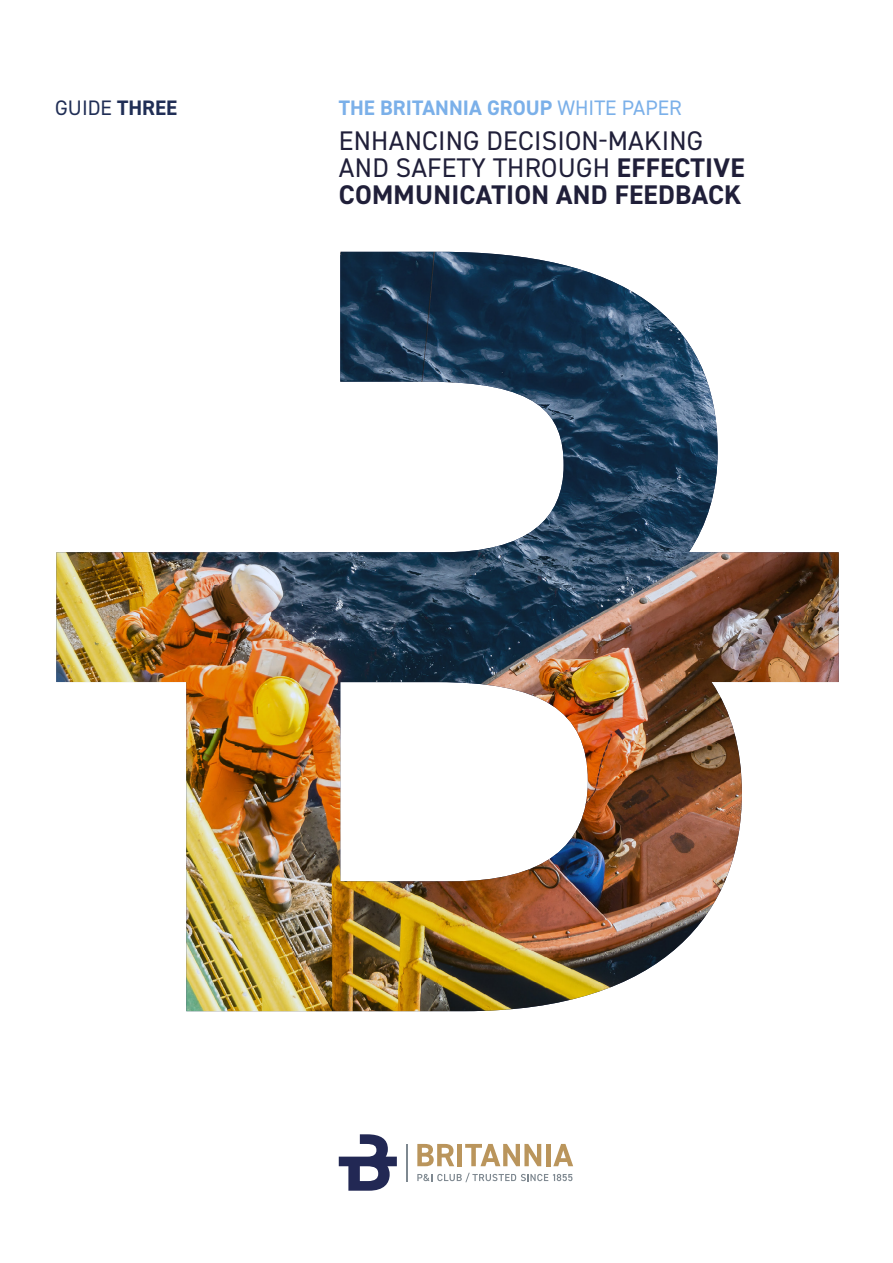
<style>
.page{position:relative;width:893px;height:1263px;background:#fff}
.page>*{position:absolute;margin:0;border:0;box-sizing:border-box;transform-origin:0 0}
.t1{font:27px/27px "DIN2014";letter-spacing:.01em;color:#201f39}
.t2{font:700 21px "DIN2014";color:#7bb0e9}
.t3{font:21px "DIN2014";color:#202e55}
.s1{font-weight:700}
.s2{font-weight:400}
</style>
<div class="page">
<svg style="left:339px;top:1134px;width:58px;height:57px"></svg>
<svg style="left:417px;top:1144px;width:37px;height:22px"></svg>
<hr style="left:458px;top:1144px;width:4px;height:22px;background:#ba955c">
<svg style="left:465px;top:1144px;width:76px;height:22px"></svg>
<hr style="left:546px;top:1144px;width:4px;height:22px;background:#ba955c">
<svg style="left:553px;top:1144px;width:20px;height:22px"></svg>
<svg style="left:417px;top:1173px;width:155px;height:9px"></svg>
<hr style="left:406px;top:1144px;width:2px;height:37px;background:#7e8890">
<img style="left:56px;top:252px;width:783px;height:759px">
<p class="t3" style="left:55px;top:94px;width:123px">GUIDE <span class="s1">THREE</span></p>
<p class="t2" style="left:339px;top:93px;width:344px">THE BRITANNIA GROUP <span class="s2">WHITE PAPER</span></p>
<p class="t1" style="left:339px;top:127px;width:407px">ENHANCING DECISION-MAKING<br>AND SAFETY THROUGH <span class="s1">EFFECTIVE<br>COMMUNICATION AND FEEDBACK</span></p>
</div>
